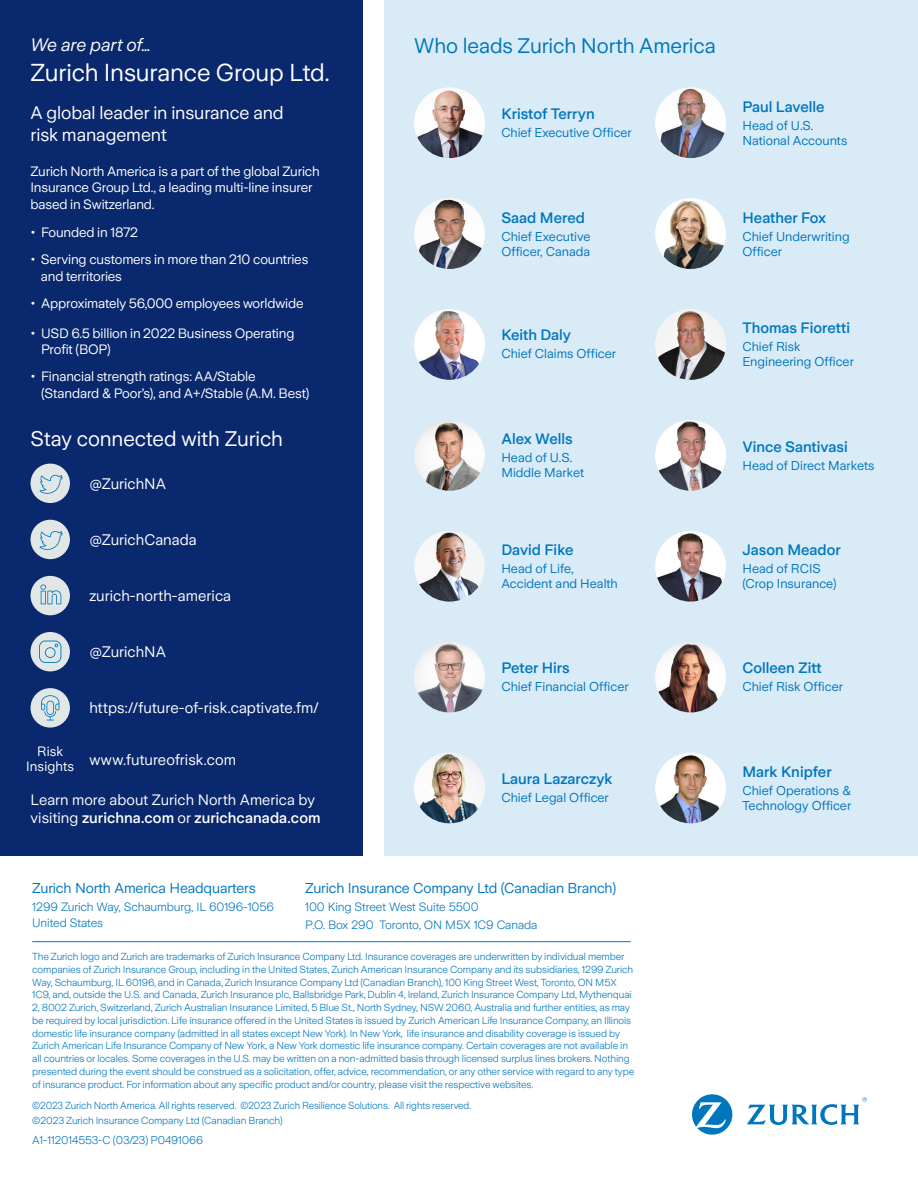
<style>
.page{position:relative;width:918px;height:1188px;background:#fff}
.page>*{position:absolute;margin:0;border:0;box-sizing:border-box;transform-origin:0 0}
._10_12_Frutiger_Ligh{font:24.3px "Zurich Sans";letter-spacing:-.005em;color:#fff}
._10_12_Frutiger_Ligh-2{font:21px "Zurich Sans";letter-spacing:-.005em;color:#0076be}
.t1{font:21px "Zurich Sans";letter-spacing:-.005em;color:#fff}
._10_12_Frutiger_Ligh-3{font:18px "Zurich Sans";letter-spacing:-.005em;color:#fff}
._10_12_Frutiger_Ligh-4{font:italic 18px "Zurich Sans";letter-spacing:-.005em;color:#fff}
.t2{font:15.15px "Zurich Sans";color:#fff}
.t3{font:500 15px "Zurich Sans";color:#0076be}
.t4{font:500 15px "Zurich Sans";letter-spacing:.005em;color:#fff}
.t5{font:15px "Zurich Sans";letter-spacing:.005em;color:#fff}
.Confetti_Light{font:14.25px "Zurich Sans";letter-spacing:-.01em;color:#0076be}
._10_12_Frutiger_Ligh-5{font:13.5px/16.5px "Zurich Sans";letter-spacing:-.01em;color:#fff}
.t6{font:12.75px/15px "Zurich Sans";color:#0076be}
.Confetti_Light-2{font:300 12px/16.5px "Zurich Sans";letter-spacing:-.01em;color:#0076be}
.Doc_reference_legal{font:300 11.25px "Zurich Sans";letter-spacing:-.01em;color:#0076be}
.Doc_reference_legal-2{font:300 10.2px/12.8px "Zurich Sans";letter-spacing:-.01em;color:#0076be}
.s1{font-weight:400}
</style>
<div class="page">
<div style="left:0;top:0;width:363px;height:855px;background:#09286d"></div>
<div style="left:384px;top:0;width:534px;height:855px;background:#d9ebf7"></div>
<hr style="left:32px;top:941px;width:599px;height:1px;background:#0076be">
<img style="left:655px;top:198px;width:71px;height:71px;border-radius:35px">
<img style="left:414px;top:198px;width:71px;height:71px;border-radius:35px">
<img style="left:655px;top:309px;width:71px;height:71px;border-radius:35px">
<img style="left:414px;top:309px;width:71px;height:71px;border-radius:35px">
<img style="left:655px;top:88px;width:71px;height:70px;border-radius:35px">
<img style="left:655px;top:420px;width:71px;height:71px;border-radius:35px">
<img style="left:414px;top:420px;width:71px;height:71px;border-radius:35px">
<img style="left:655px;top:531px;width:71px;height:71px;border-radius:35px">
<img style="left:414px;top:531px;width:71px;height:71px;border-radius:35px">
<img style="left:655px;top:642px;width:71px;height:70px;border-radius:35px">
<img style="left:414px;top:642px;width:71px;height:70px;border-radius:35px">
<img style="left:414px;top:88px;width:71px;height:70px;border-radius:35px">
<img style="left:655px;top:753px;width:71px;height:70px;border-radius:35px">
<img style="left:414px;top:753px;width:71px;height:70px;border-radius:35px">
<div style="left:30px;top:576px;width:40px;height:39px;background:#e0e7e6;border-radius:50%"></div>
<svg style="left:40px;top:584px;width:21px;height:20px"></svg>
<div style="left:30px;top:688px;width:40px;height:40px;background:#e0e7e6;border-radius:50%"></div>
<svg style="left:41px;top:695px;width:18px;height:25px"></svg>
<div style="left:30px;top:464px;width:40px;height:39px;background:#e0e7e6;border-radius:50%"></div>
<svg style="left:40px;top:474px;width:23px;height:20px"></svg>
<div style="left:30px;top:520px;width:40px;height:39px;background:#e0e7e6;border-radius:50%"></div>
<svg style="left:40px;top:531px;width:23px;height:19px"></svg>
<div style="left:30px;top:632px;width:40px;height:39px;background:#e0e7e6;border-radius:50%"></div>
<svg style="left:39px;top:641px;width:22px;height:22px"></svg>
<svg style="left:692px;top:1094px;width:40px;height:41px"></svg>
<svg style="left:747px;top:1097px;width:120px;height:28px"></svg>
<p class="_10_12_Frutiger_Ligh-4" style="left:30px;top:35px;width:124px">We are part of…</p>
<p class="_10_12_Frutiger_Ligh" style="left:30px;top:60px;width:301px">Zurich Insurance Group Ltd.</p>
<p class="_10_12_Frutiger_Ligh-3" style="left:30px;top:103px;width:255px">A global leader in insurance and</p>
<p class="_10_12_Frutiger_Ligh-3" style="left:30px;top:125px;width:138px">risk management</p>
<p class="_10_12_Frutiger_Ligh-5" style="left:30px;top:163px;width:291px">Zurich North America is a part of the global Zurich<br>Insurance Group Ltd., a leading multi-line insurer based in Switzerland.</p>
<p class="_10_12_Frutiger_Ligh-5" style="left:30px;top:225px;width:109px">• Founded in 1872</p>
<p class="_10_12_Frutiger_Ligh-5" style="left:41px;top:252px;width:269px;text-indent:-10px">• Serving customers in more than 210 countries and territories</p>
<p class="_10_12_Frutiger_Ligh-5" style="left:30px;top:295px;width:275px">• Approximately 56,000 employees worldwide</p>
<p class="_10_12_Frutiger_Ligh-5" style="left:41px;top:325px;width:255px;text-indent:-11px">• USD 6.5 billion in 2022 Business Operating<br>Profit (BOP)</p>
<p class="_10_12_Frutiger_Ligh-5" style="left:41px;top:369px;width:270px;text-indent:-11px">• Financial strength ratings: AA/Stable (Standard &amp; Poor’s), and A+/Stable (A.M. Best)</p>
<p class="t1" style="left:30px;top:427px;width:254px">Stay connected with Zurich</p>
<p class="t2" style="left:89px;top:475px;width:78px">@ZurichNA</p>
<p class="t2" style="left:89px;top:531px;width:109px">@ZurichCanada</p>
<p class="t2" style="left:89px;top:588px;width:143px">zurich-north-america</p>
<p class="t2" style="left:89px;top:644px;width:78px">@ZurichNA</p>
<p class="_10_12_Frutiger_Ligh-5" style="left:26px;top:744px;width:50px;line-height:15px;text-align:center">Risk<br>Insights</p>
<p class="t2" style="left:89px;top:700px;width:231px">https://future-of-risk.captivate.fm/</p>
<p class="t2" style="left:89px;top:751px;width:148px">www.futureofrisk.com</p>
<p class="_10_12_Frutiger_Ligh-2" style="left:414px;top:34px;width:303px">Who leads Zurich North America</p>
<p class="t3" style="left:501px;top:105px;width:95px">Kristof Terryn</p>
<p class="t6" style="left:501px;top:125px;width:132px">Chief Executive Officer</p>
<p class="t3" style="left:501px;top:209px;width:85px">Saad Mered</p>
<p class="t6" style="left:501px;top:229px;width:91px">Chief Executive<br>Officer, Canada</p>
<p class="t3" style="left:501px;top:327px;width:71px">Keith Daly</p>
<p class="t6" style="left:501px;top:347px;width:116px">Chief Claims Officer</p>
<p class="t3" style="left:501px;top:431px;width:73px">Alex Wells</p>
<p class="t6" style="left:501px;top:451px;width:84px">Head of U.S.<br>Middle Market</p>
<p class="t3" style="left:501px;top:542px;width:74px">David Fike</p>
<p class="t6" style="left:501px;top:562px;width:118px">Head of Life,<br>Accident and Health</p>
<p class="t3" style="left:501px;top:660px;width:70px">Peter Hirs</p>
<p class="t6" style="left:501px;top:679px;width:129px">Chief Financial Officer</p>
<p class="t3" style="left:501px;top:771px;width:113px">Laura Lazarczyk</p>
<p class="t5" style="left:30px;top:792px;width:286px">Learn more about Zurich North America by</p>
<p class="t6" style="left:501px;top:790px;width:109px">Chief Legal Officer</p>
<p class="t4" style="left:30px;top:810px;width:292px"><span class="s1">visiting</span> zurichna.com <span class="s1">or</span> zurichcanada.com</p>
<p class="Confetti_Light" style="left:32px;top:880px;width:225px">Zurich North America Headquarters</p>
<p class="Confetti_Light-2" style="left:32px;top:899px;width:243px">1299 Zurich Way, Schaumburg, IL 60196-1056<br>United States</p>
<p class="Confetti_Light" style="left:305px;top:880px;width:313px">Zurich Insurance Company Ltd (Canadian Branch)</p>
<p class="Confetti_Light-2" style="left:305px;top:898px;width:234px;line-height:18px">100 King Street West Suite 5500<br>P.O. Box 290 Toronto, ON M5X 1C9 Canada</p>
<p class="Doc_reference_legal-2" style="left:32px;top:950px;width:604px">The Zurich logo and Zurich are trademarks of Zurich Insurance Company Ltd. Insurance coverages are underwritten by individual member companies of Zurich Insurance Group, including in the United States, Zurich American Insurance Company and its subsidiaries, 1299 Zurich Way, Schaumburg, IL 60196, and in Canada, Zurich Insurance Company Ltd (Canadian Branch), 100 King Street West, Toronto, ON M5X 1C9, and, outside the U.S. and Canada, Zurich Insurance plc, Ballsbridge Park, Dublin 4, Ireland, Zurich Insurance Company Ltd, Mythenquai 2, 8002 Zurich, Switzerland, Zurich Australian Insurance Limited, 5 Blue St., North Sydney, NSW 2060, Australia and further entities, as may be required by local jurisdiction. Life insurance offered in the United States is issued by Zurich American Life Insurance Company, an Illinois domestic life insurance company (admitted in all states except New York). In New York, life insurance and disability coverage is issued by Zurich American Life Insurance Company of New York, a New York domestic life insurance company. Certain coverages are not available in all countries or locales. Some coverages in the U.S. may be written on a non-admitted basis through licensed surplus lines brokers. Nothing presented during the event should be construed as a solicitation, offer, advice, recommendation, or any other service with regard to any type of insurance product. For information about any specific product and/or country, please visit the respective websites.</p>
<p class="Doc_reference_legal-2" style="left:32px;top:1098px;width:441px;line-height:15px">©2023 Zurich North America. All rights reserved. ©2023 Zurich Resilience Solutions. All rights reserved. ©2023 Zurich Insurance Company Ltd (Canadian Branch)</p>
<p class="Doc_reference_legal" style="left:32px;top:1134px;width:172px">A1-112014553-C (03/23) P0491066</p>
<p class="t3" style="left:742px;top:98px;width:84px">Paul Lavelle</p>
<p class="t6" style="left:742px;top:118px;width:106px">Head of U.S.<br>National Accounts</p>
<p class="t3" style="left:742px;top:209px;width:85px">Heather Fox</p>
<p class="t6" style="left:742px;top:229px;width:109px">Chief Underwriting<br>Officer</p>
<p class="t3" style="left:742px;top:320px;width:109px">Thomas Fioretti</p>
<p class="t6" style="left:742px;top:340px;width:113px">Chief Risk<br>Engineering Officer</p>
<p class="t3" style="left:742px;top:438px;width:107px">Vince Santivasi</p>
<p class="t6" style="left:742px;top:458px;width:134px">Head of Direct Markets</p>
<p class="t3" style="left:742px;top:542px;width:100px">Jason Meador</p>
<p class="t6" style="left:742px;top:562px;width:96px">Head of RCIS (Crop Insurance)</p>
<p class="t3" style="left:742px;top:660px;width:81px">Colleen Zitt</p>
<p class="t6" style="left:742px;top:679px;width:102px">Chief Risk Officer</p>
<p class="t3" style="left:742px;top:764px;width:91px">Mark Knipfer</p>
<p class="t6" style="left:742px;top:783px;width:110px">Chief Operations &amp;<br>Technology Officer</p>
</div>
